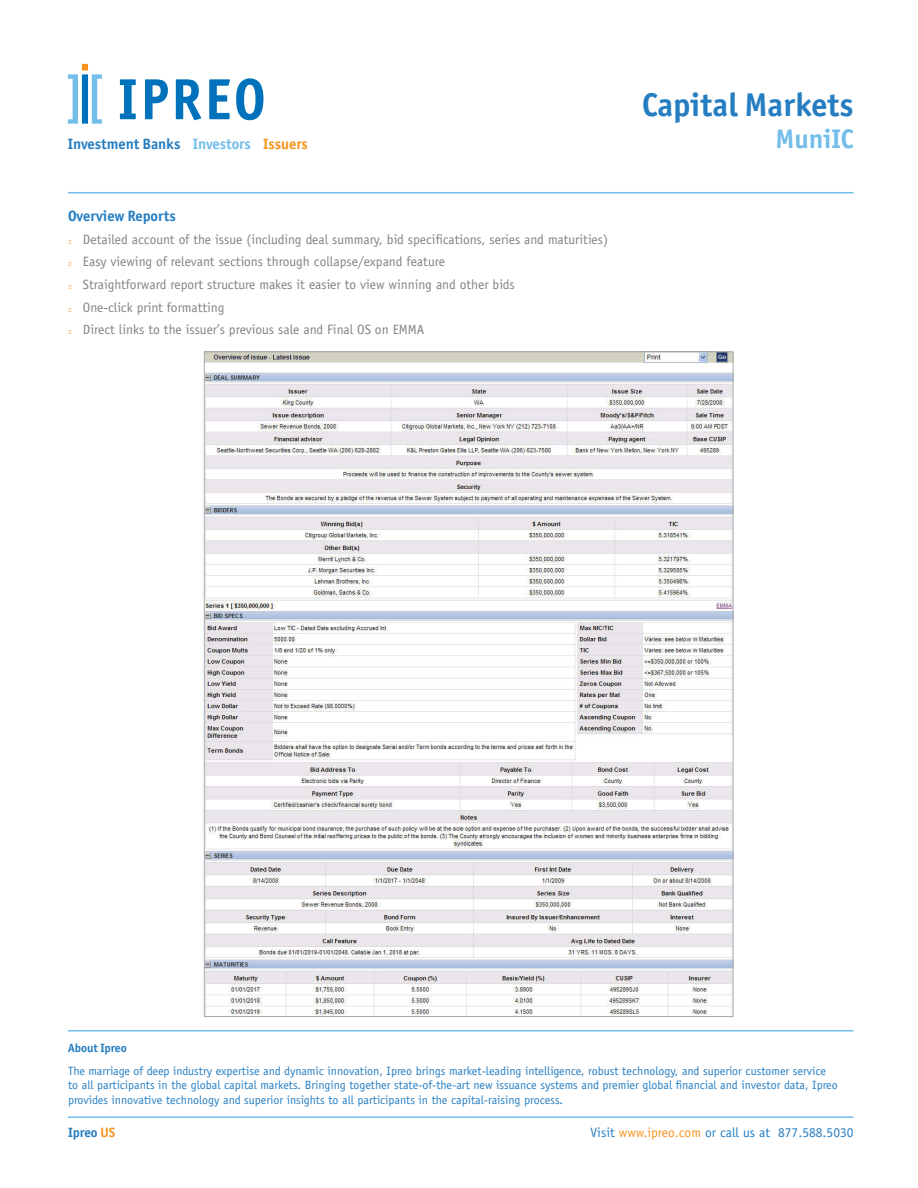
<style>
.page{position:relative;width:918px;height:1188px;background:#fff}
.page>*{position:absolute;margin:0;border:0;box-sizing:border-box;transform-origin:0 0}
.t1{font:700 33px "Officina Sans ITC Std";color:#267ec2}
.t2{font:700 27px "Officina Sans ITC Std";color:#73bde9}
.t3{font:700 15px "Officina Sans ITC Std";color:#267ec2}
.t4{font:13.5px/22.6px "Officina Sans Std";color:#808285}
.t5{font:13.5px "Officina Sans Std";color:#267ec2}
.t6{font:700 13.5px "Officina Sans ITC Std";color:#267ec2}
.t7{font:12px/14.4px "Officina Sans Std";color:#267ec2}
.t8{font:700 12px "Officina Sans ITC Std";color:#267ec2}
.s1{color:#73bde9}
.s2{color:#f7931d}
</style>
<div class="page">
<svg style="left:120px;top:79px;width:16px;height:40px"></svg>
<svg style="left:145px;top:79px;width:23px;height:40px"></svg>
<svg style="left:176px;top:79px;width:25px;height:41px"></svg>
<svg style="left:209px;top:79px;width:21px;height:40px"></svg>
<svg style="left:236px;top:78px;width:27px;height:42px"></svg>
<svg style="left:68px;top:64px;width:34px;height:60px"></svg>
<hr style="left:68px;top:192px;width:786px;height:1px;background:#73bde9">
<hr style="left:68px;top:1116px;width:786px;height:2px;background:#73bde9">
<hr style="left:68px;top:1030px;width:786px;height:2px;background:#73bde9">
<img style="left:206px;top:354px;width:525px;height:661px">
<p class="t3" style="left:68px;top:135px;width:242px">Investment Banks <span class="s1">Investors</span> <span class="s2">Issuers</span></p>
<p class="t3" style="left:68px;top:207px;width:109px">Overview Reports</p>
<p class="t4" style="left:83px;top:228px;width:527px">Detailed account of the issue (including deal summary, bid specifications, series and maturities)<br>Easy viewing of relevant sections through collapse/expand feature<br>Straightforward report structure makes it easier to view winning and other bids<br>One-click print formatting<br>Direct links to the issuer’s previous sale and Final OS on EMMA</p>
<h1 class="t1" style="left:642px;top:85px;width:213px">Capital Markets</h1>
<h2 class="t2" style="left:775px;top:122px;width:80px">MuniIC</h2>
<p class="t8" style="left:68px;top:1040px;width:60px">About Ipreo</p>
<p class="t7" style="left:68px;top:1064px;width:771px">The marriage of deep industry expertise and dynamic innovation, Ipreo brings market-leading intelligence, robust technology, and superior customer service to all participants in the global capital markets. Bringing together state-of-the-art new issuance systems and premier global financial and investor data, Ipreo provides innovative technology and superior insights to all participants in the capital-raising process.</p>
<p class="t6" style="left:68px;top:1124px;width:49px">Ipreo <span class="s2">US</span></p>
<p class="t5" style="left:591px;top:1124px;width:265px">Visit <span class="s2">www.ipreo.com</span> or call us at 877.588.5030</p>
</div>
